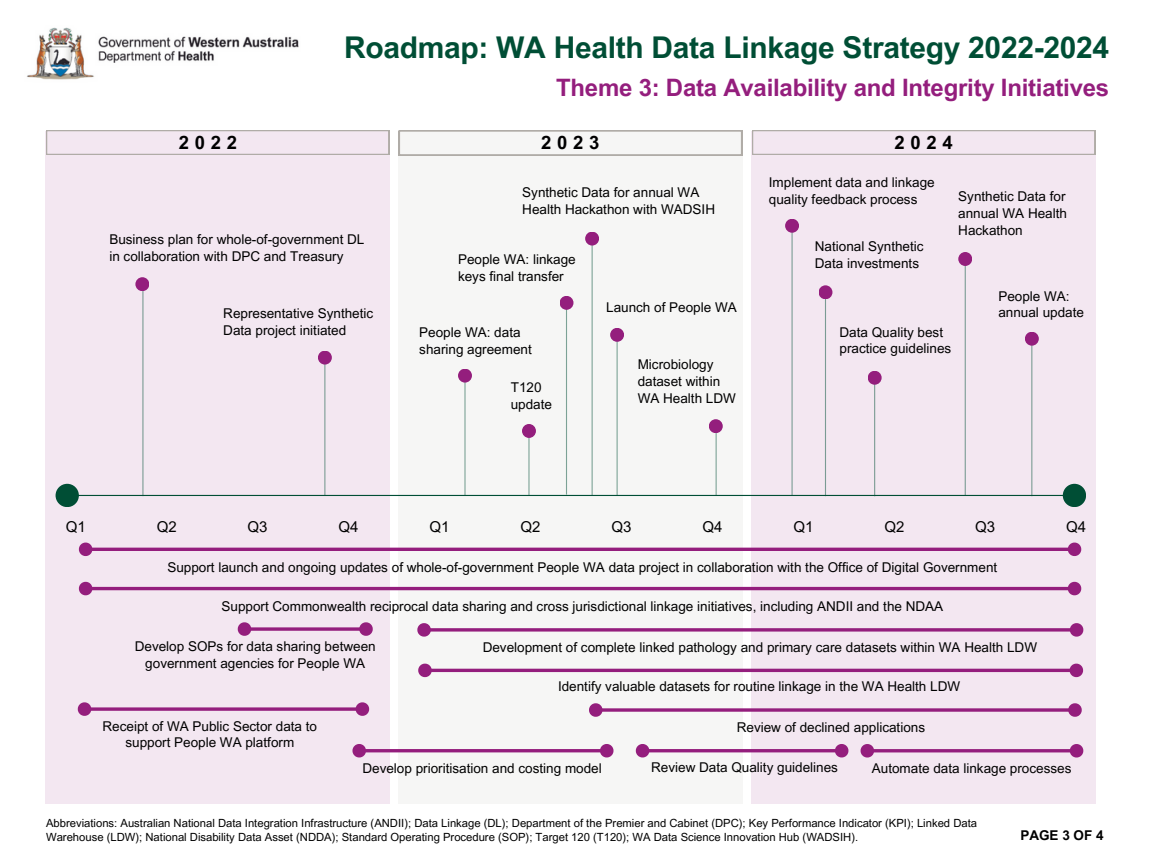
<style>
.page{position:relative;width:1152px;height:864px;background:#fff}
.page>*{position:absolute;margin:0;border:0;box-sizing:border-box;transform-origin:0 0}
.t1{font:700 30px "Arial MT Pro";letter-spacing:-.01em;color:#004e35}
.t2{font:700 24px "Arial MT Pro";letter-spacing:-.01em;color:#941e7d}
.t3{font:700 18.45px "Arial MT Pro";letter-spacing:.31em;color:#000}
.t4{font:15px "Arial MT Pro";color:#000}
.t5{font:13.5px/16.8px "Arial MT Pro";color:#000}
.t6{font:700 13.5px "Arial MT Pro";color:#000}
.t7{font:11.25px/14.1px "Arial MT Pro";color:#000}
</style>
<div class="page">
<img style="left:26px;top:27px;width:273px;height:53px">
<div style="left:45px;top:131px;width:344px;height:673px;background:#f3e7f1"></div>
<div style="left:398px;top:131px;width:344px;height:673px;background:#f6f6f5"></div>
<div style="left:751px;top:131px;width:344px;height:673px;background:#f3e7f1"></div>
<hr style="left:873px;top:749px;width:198px;height:3px;background:#941e7d">
<svg style="left:860px;top:744px;width:17px;height:14px"></svg>
<svg style="left:1067px;top:744px;width:17px;height:14px"></svg>
<hr style="left:431px;top:669px;width:639px;height:3px;background:#941e7d">
<svg style="left:418px;top:663px;width:16px;height:15px"></svg>
<svg style="left:1067px;top:663px;width:17px;height:15px"></svg>
<hr style="left:92px;top:548px;width:977px;height:3px;background:#941e7d">
<svg style="left:78px;top:542px;width:17px;height:15px"></svg>
<svg style="left:1065px;top:542px;width:17px;height:15px"></svg>
<svg style="left:605px;top:708px;width:461px;height:4px;background:#a23d8e"></svg>
<svg style="left:589px;top:703px;width:16px;height:14px"></svg>
<svg style="left:1066px;top:703px;width:16px;height:14px"></svg>
<hr style="left:592px;top:237px;width:1px;height:258px;background:#004e35">
<div style="left:585px;top:232px;width:14px;height:14px;background:#941e7d;border-radius:50%"></div>
<hr style="left:57px;top:495px;width:1028px;height:1px;background:#004e35">
<div style="left:56px;top:484px;width:23px;height:23px;background:#004e35;border-radius:50%"></div>
<div style="left:1063px;top:484px;width:23px;height:23px;background:#004e35;border-radius:50%"></div>
<hr style="left:464px;top:373px;width:2px;height:122px;background:#004e35">
<div style="left:458px;top:369px;width:14px;height:14px;background:#941e7d;border-radius:50%"></div>
<hr style="left:649px;top:749px;width:187px;height:3px;background:#941e7d">
<svg style="left:635px;top:744px;width:17px;height:14px"></svg>
<svg style="left:832px;top:744px;width:17px;height:14px"></svg>
<hr style="left:142px;top:282px;width:2px;height:214px;background:#004e35">
<div style="left:135px;top:277px;width:14px;height:14px;background:#941e7d;border-radius:50%"></div>
<hr style="left:792px;top:223px;width:1px;height:273px;background:#004e35">
<div style="left:785px;top:219px;width:14px;height:14px;background:#941e7d;border-radius:50%"></div>
<hr style="left:566px;top:297px;width:1px;height:198px;background:#004e35">
<div style="left:560px;top:296px;width:13px;height:14px;background:#941e7d;border-radius:50%"></div>
<hr style="left:324px;top:353px;width:1px;height:143px;background:#004e35">
<div style="left:318px;top:351px;width:14px;height:14px;background:#941e7d;border-radius:50%"></div>
<hr style="left:825px;top:295px;width:1px;height:201px;background:#004e35">
<div style="left:819px;top:285px;width:13px;height:14px;background:#941e7d;border-radius:50%"></div>
<svg style="left:254px;top:627px;width:103px;height:4px"></svg>
<svg style="left:237px;top:622px;width:17px;height:14px"></svg>
<svg style="left:357px;top:622px;width:16px;height:14px"></svg>
<hr style="left:874px;top:375px;width:1px;height:121px;background:#004e35">
<div style="left:868px;top:371px;width:14px;height:14px;background:#941e7d;border-radius:50%"></div>
<svg style="left:46px;top:130px;width:343px;height:25px"></svg>
<svg style="left:399px;top:131px;width:343px;height:24px"></svg>
<svg style="left:752px;top:130px;width:343px;height:25px"></svg>
<hr style="left:528px;top:434px;width:2px;height:61px;background:#004e35">
<div style="left:522px;top:424px;width:14px;height:14px;background:#941e7d;border-radius:50%"></div>
<hr style="left:965px;top:255px;width:1px;height:240px;background:#004e35">
<div style="left:958px;top:252px;width:14px;height:14px;background:#941e7d;border-radius:50%"></div>
<hr style="left:365px;top:749px;width:236px;height:3px;background:#941e7d">
<svg style="left:352px;top:744px;width:17px;height:14px"></svg>
<svg style="left:597px;top:744px;width:17px;height:14px"></svg>
<hr style="left:1031px;top:340px;width:1px;height:156px;background:#004e35">
<div style="left:1025px;top:332px;width:14px;height:14px;background:#941e7d;border-radius:50%"></div>
<hr style="left:92px;top:587px;width:977px;height:3px;background:#941e7d">
<svg style="left:78px;top:581px;width:17px;height:15px"></svg>
<svg style="left:1065px;top:581px;width:17px;height:15px"></svg>
<svg style="left:433px;top:628px;width:634px;height:4px;background:#a23e8f"></svg>
<svg style="left:417px;top:623px;width:16px;height:14px"></svg>
<svg style="left:1067px;top:623px;width:17px;height:14px"></svg>
<hr style="left:716px;top:428px;width:1px;height:67px;background:#004e35">
<div style="left:709px;top:419px;width:14px;height:14px;background:#941e7d;border-radius:50%"></div>
<svg style="left:94px;top:707px;width:259px;height:4px"></svg>
<svg style="left:77px;top:702px;width:17px;height:14px"></svg>
<svg style="left:353px;top:702px;width:17px;height:14px"></svg>
<hr style="left:617px;top:333px;width:1px;height:163px;background:#004e35">
<div style="left:610px;top:328px;width:14px;height:14px;background:#941e7d;border-radius:50%"></div>
<h1 class="t1" style="left:344px;top:37px;width:767px">Roadmap: WA Health Data Linkage Strategy 2022-2024</h1>
<h2 class="t2" style="left:556px;top:78px;width:555px">Theme 3: Data Availability and Integrity Initiatives</h2>
<h3 class="t3" style="left:179px;top:135px;width:60px">2022</h3>
<h3 class="t3" style="left:541px;top:135px;width:60px">2023</h3>
<h3 class="t3" style="left:894px;top:135px;width:60px">2024</h3>
<p class="t5" style="left:109px;top:233px;width:257px">Business plan for whole-of-government DL in collaboration with DPC and Treasury</p>
<p class="t5" style="left:223px;top:306px;width:152px">Representative Synthetic<br>Data project initiated</p>
<p class="t5" style="left:522px;top:186px;width:194px">Synthetic Data for annual WA<br>Health Hackathon with WADSIH</p>
<p class="t5" style="left:458px;top:253px;width:119px">People WA: linkage keys final transfer</p>
<p class="t5" style="left:419px;top:325px;width:114px">People WA: data sharing agreement</p>
<p class="t5" style="left:511px;top:381px;width:43px">T120 update</p>
<p class="t5" style="left:606px;top:300px;width:132px">Launch of People WA</p>
<p class="t5" style="left:638px;top:358px;width:100px">Microbiology dataset within<br>WA Health LDW</p>
<p class="t5" style="left:769px;top:175px;width:167px">Implement data and linkage quality feedback process</p>
<p class="t5" style="left:815px;top:240px;width:110px">National Synthetic<br>Data investments</p>
<p class="t5" style="left:958px;top:189px;width:110px;text-align:justify">Synthetic Data for annual WA Health Hackathon</p>
<p class="t5" style="left:998px;top:289px;width:87px">People WA: annual update</p>
<p class="t5" style="left:840px;top:325px;width:113px">Data Quality best practice guidelines</p>
<p class="t4" style="left:66px;top:521px;width:22px">Q1</p>
<p class="t4" style="left:157px;top:521px;width:22px">Q2</p>
<p class="t4" style="left:247px;top:521px;width:22px">Q3</p>
<p class="t4" style="left:339px;top:521px;width:22px">Q4</p>
<p class="t4" style="left:430px;top:521px;width:22px">Q1</p>
<p class="t4" style="left:521px;top:521px;width:22px">Q2</p>
<p class="t4" style="left:611px;top:521px;width:22px">Q3</p>
<p class="t4" style="left:702px;top:521px;width:22px">Q4</p>
<p class="t4" style="left:793px;top:521px;width:22px">Q1</p>
<p class="t4" style="left:884px;top:521px;width:22px">Q2</p>
<p class="t4" style="left:975px;top:521px;width:22px">Q3</p>
<p class="t4" style="left:1066px;top:521px;width:22px">Q4</p>
<p class="t5" style="left:167px;top:560px;width:831px">Support launch and ongoing updates of whole-of-government People WA data project in collaboration with the Office of Digital Government</p>
<p class="t5" style="left:222px;top:599px;width:723px">Support Commonwealth reciprocal data sharing and cross jurisdictional linkage initiatives, including ANDII and the NDAA</p>
<p class="t5" style="left:483px;top:640px;width:556px">Development of complete linked pathology and primary care datasets within WA Health LDW</p>
<p class="t5" style="left:135px;top:640px;width:242px;text-align:center">Develop SOPs for data sharing between government agencies for People WA</p>
<p class="t5" style="left:103px;top:720px;width:216px;line-height:15.8px;text-align:center">Receipt of WA Public Sector data to support People WA platform</p>
<p class="t5" style="left:558px;top:680px;width:404px">Identify valuable datasets for routine linkage in the WA Health LDW</p>
<p class="t5" style="left:737px;top:721px;width:190px">Review of declined applications</p>
<p class="t5" style="left:651px;top:761px;width:188px">Review Data Quality guidelines</p>
<p class="t5" style="left:362px;top:761px;width:241px">Develop prioritisation and costing model</p>
<p class="t5" style="left:872px;top:761px;width:201px">Automate data linkage processes</p>
<p class="t7" style="left:46px;top:817px;width:932px">Abbreviations: Australian National Data Integration Infrastructure (ANDII); Data Linkage (DL); Department of the Premier and Cabinet (DPC); Key Performance Indicator (KPI); Linked Data<br>Warehouse (LDW); National Disability Data Asset (NDDA); Standard Operating Procedure (SOP); Target 120 (T120); WA Data Science Innovation Hub (WADSIH).</p>
<p class="t6" style="left:1020px;top:830px;width:85px">PAGE 3 OF 4</p>
</div>
